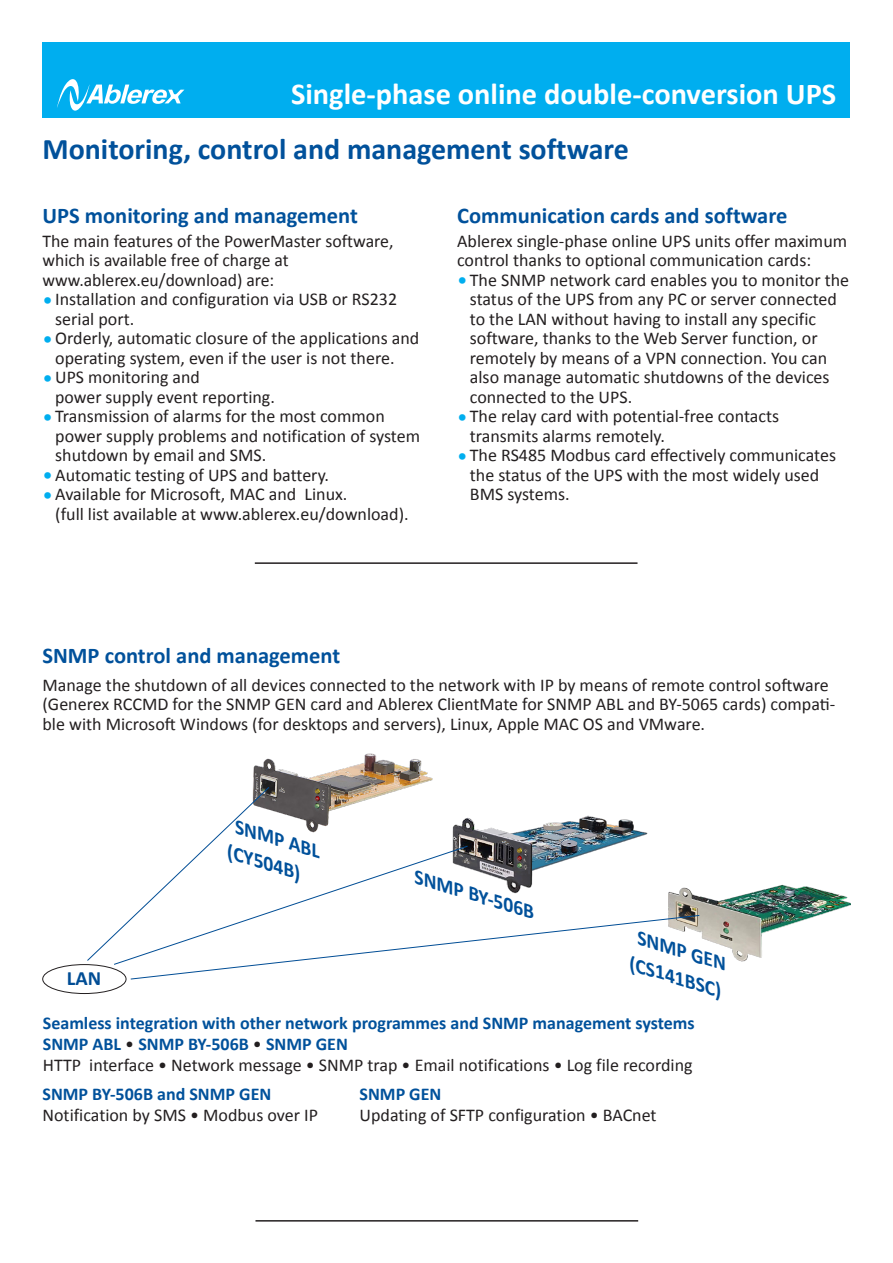
<style>
.page{position:relative;width:893px;height:1263px;background:#fff}
.page>*{position:absolute;margin:0;border:0;box-sizing:border-box;transform-origin:0 0}
.t1{font:700 30.45px "Calibri";color:#fff}
.t2{font:700 30px "Calibri";color:#01519b}
.t3{font:700 22.5px "Calibri";color:#01519b}
.t4{font:italic 700 20.4px/26.5px "Calibri";color:#01519b}
.t5{font:700 20.4px "Calibri";color:#014d95}
.t6{font:18px/19.5px "Calibri";color:#231f20}
.t7{font:700 18px "Calibri";color:#01519b}
.s1{font-size:21px;color:#00aeef}
.s2{font-weight:400;color:#231f20}
</style>
<div class="page">
<hr style="left:255px;top:1220px;width:383px;height:1px;background:#231f20">
<div style="left:43px;top:43px;width:807px;height:75px;background:#00aeef"></div>
<svg style="left:57px;top:79px;width:127px;height:32px"></svg>
<img style="left:253px;top:753px;width:179px;height:33px">
<img style="left:700px;top:884px;width:150px;height:78px">
<div style="left:43px;top:964px;width:83px;height:30px;border:1px solid #231f20;border-radius:50%"></div>
<svg style="left:86px;top:786px;width:614px;height:194px"></svg>
<hr style="left:255px;top:562px;width:382px;height:2px;background:#231f20">
<p class="t1" style="left:291px;top:74px;width:547px">Single-phase online double-conversion UPS</p>
<p class="t2" style="left:43px;top:130px;width:588px">Monitoring, control and management software</p>
<p class="t3" style="left:43px;top:201px;width:317px">UPS monitoring and management</p>
<p class="t6" style="left:43px;top:230px;width:353px">The main features of the PowerMaster software, which is available free of charge at</p>
<p class="t6" style="left:43px;top:269px;width:233px">www.ablerex.eu/download) are:</p>
<p class="t6" style="left:55px;top:288px;width:343px;text-indent:-13px"><span class="s1">•</span>Installation and configuration via USB or RS232 serial port.</p>
<p class="t6" style="left:55px;top:327px;width:366px;text-indent:-13px"><span class="s1">•</span>Orderly, automatic closure of the applications and operating system, even if the user is not there.</p>
<p class="t6" style="left:43px;top:366px;width:159px"><span class="s1">•</span>UPS monitoring and</p>
<p class="t6" style="left:55px;top:386px;width:221px">power supply event reporting.</p>
<p class="t6" style="left:55px;top:405px;width:366px;text-indent:-13px"><span class="s1">•</span>Transmission of alarms for the most common power supply problems and notification of system shutdown by email and SMS.</p>
<p class="t6" style="left:43px;top:464px;width:288px"><span class="s1">•</span>Automatic testing of UPS and battery.</p>
<p class="t6" style="left:43px;top:483px;width:306px"><span class="s1">•</span>Available for Microsoft, MAC and Linux.</p>
<p class="t6" style="left:55px;top:503px;width:355px">(full list available at www.ablerex.eu/download).</p>
<p class="t3" style="left:457px;top:201px;width:332px">Communication cards and software</p>
<p class="t6" style="left:457px;top:230px;width:392px">Ablerex single-phase online UPS units offer maximum control thanks to optional communication cards:</p>
<p class="t6" style="left:470px;top:269px;width:381px;text-indent:-13px"><span class="s1">•</span>The SNMP network card enables you to monitor the status of the UPS from any PC or server connected to the LAN without having to install any specific software, thanks to the Web Server function, or remotely by means of a VPN connection. You can also manage automatic shutdowns of the devices connected to the UPS.</p>
<p class="t6" style="left:470px;top:405px;width:311px;text-indent:-13px"><span class="s1">•</span>The relay card with potential-free contacts transmits alarms remotely.</p>
<p class="t6" style="left:470px;top:444px;width:368px;text-indent:-13px"><span class="s1">•</span>The RS485 Modbus card effectively communicates the status of the UPS with the most widely used<br>BMS systems.</p>
<p class="t3" style="left:43px;top:641px;width:299px">SNMP control and management</p>
<p class="t6" style="left:43px;top:674px;width:794px">Manage the shutdown of all devices connected to the network with IP by means of remote control software (Generex RCCMD for the SNMP GEN card and Ablerex ClientMate for SNMP ABL and BY-5065 cards) compati&shy;ble with Microsoft Windows (for desktops and servers), Linux, Apple MAC OS and VMware.</p>
<p class="t4" style="left:241px;top:813px;width:90px;rotate:17deg">SNMP ABL (CY504B)</p>
<p class="t4" style="left:420px;top:864px;width:127px;rotate:17deg">SNMP BY-506B</p>
<p class="t4" style="left:643px;top:925px;width:97px;rotate:17deg">SNMP GEN (CS141BSC)</p>
<p class="t5" style="left:67px;top:965px;width:36px">LAN</p>
<p class="t7" style="left:43px;top:1011px;width:653px">Seamless integration with other network programmes and SNMP management systems</p>
<p class="t7" style="left:43px;top:1032px;width:307px">SNMP ABL <span class="s2">•</span> SNMP BY-506B <span class="s2">•</span> SNMP GEN</p>
<p class="t6" style="left:43px;top:1055px;width:651px">HTTP interface • Network message • SNMP trap • Email notifications • Log file recording</p>
<p class="t7" style="left:43px;top:1082px;width:230px">SNMP BY-506B and SNMP GEN</p>
<p class="t6" style="left:43px;top:1105px;width:277px">Notification by SMS • Modbus over IP</p>
<p class="t7" style="left:360px;top:1082px;width:83px">SNMP GEN</p>
<p class="t6" style="left:360px;top:1105px;width:299px">Updating of SFTP configuration • BACnet</p>
</div>
